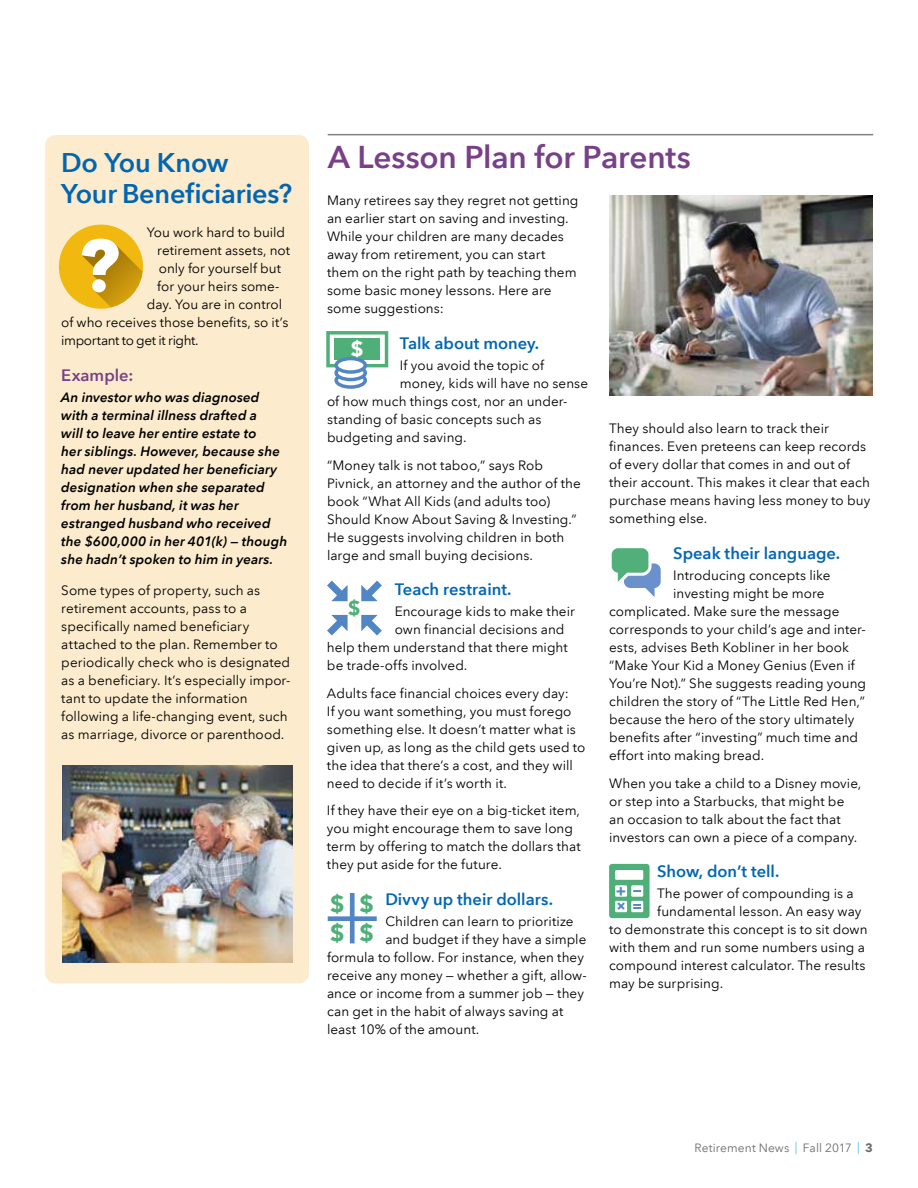
<style>
.page{position:relative;width:918px;height:1188px;background:#fff}
.page>*{position:absolute;margin:0;border:0;box-sizing:border-box;transform-origin:0 0}
.t1{font:600 31.5px "Avenir Next LT Com";letter-spacing:-.005em;color:#784088}
.t2{font:600 27px/31.5px "Avenir Next LT Com";letter-spacing:-.01em;color:#0066b3}
.t3{font:700 23.4px/29.7px "Avenir Next LT Com";color:#4eaf78}
.t4{font:700 20.85px "Avenir Next LT Com";color:#fff}
.t5{font:700 20.1px "Avenir Next LT Com";color:#4eaf78}
.t6{font:600 16.5px "Avenir Next LT Com";color:#0066b3}
.t7{font:600 16.5px "Avenir Next LT Com";color:#784088}
.t8{font:700 15.45px "Avenir Next LT Com";color:#5285c4}
.t9{font:13.5px/18px "Avenir Next LT Com";letter-spacing:.005em;color:#000}
.t10{font:italic 600 13.5px/18px "Avenir Next LT Com";letter-spacing:.01em;color:#000}
.t11{font:13.5px "Avenir Next LT Com";letter-spacing:-.03em;color:#000}
.t12{font:12px "Avenir Next LT Com";letter-spacing:.005em;color:#6d6e71}
.s1{color:#00a6e9}
.s2{font-weight:700}
</style>
<div class="page">
<hr style="left:328px;top:134px;width:545px;height:1px;background:#808285">
<img style="left:609px;top:195px;width:264px;height:200px">
<div style="left:45px;top:135px;width:264px;height:848px;background:#fceccd;border-radius:11px"></div>
<svg style="left:59px;top:225px;width:84px;height:84px"></svg>
<img style="left:63px;top:765px;width:230px;height:198px">
<div style="left:326px;top:331px;width:62px;height:36px;border:3px solid #4eaf78"></div>
<div style="left:335px;top:338px;width:45px;height:22px;background:#4eaf78"></div>
<svg style="left:336px;top:374px;width:29px;height:13px"></svg>
<div style="left:334px;top:372px;width:33px;height:17px;border:3px solid #5285c4;border-radius:50%"></div>
<svg style="left:336px;top:366px;width:29px;height:14px"></svg>
<div style="left:334px;top:364px;width:33px;height:17px;border:3px solid #5285c4;border-radius:50%"></div>
<svg style="left:336px;top:359px;width:29px;height:13px"></svg>
<div style="left:334px;top:357px;width:33px;height:17px;border:3px solid #5285c4;border-radius:50%"></div>
<svg style="left:624px;top:564px;width:37px;height:33px"></svg>
<div style="left:612px;top:548px;width:36px;height:25px;background:#51b07a;border-radius:6px"></div>
<div style="left:609px;top:864px;width:41px;height:54px;background:#4eaf78;border-radius:3px"></div>
<div style="left:615px;top:885px;width:12px;height:12px;background:#fff"></div>
<div style="left:615px;top:870px;width:28px;height:10px;background:#fff"></div>
<div style="left:631px;top:885px;width:12px;height:12px;background:#fff"></div>
<div style="left:631px;top:901px;width:12px;height:11px;background:#fff"></div>
<svg style="left:633px;top:890px;width:8px;height:2px"></svg>
<svg style="left:633px;top:904px;width:8px;height:5px"></svg>
<div style="left:350px;top:893px;width:5px;height:50px;background:#5285c4"></div>
<div style="left:328px;top:916px;width:49px;height:5px;background:#5285c4"></div>
<svg style="left:327px;top:581px;width:21px;height:20px"></svg>
<svg style="left:361px;top:581px;width:21px;height:20px"></svg>
<svg style="left:327px;top:615px;width:21px;height:20px"></svg>
<svg style="left:361px;top:615px;width:21px;height:20px"></svg>
<svg style="left:615px;top:900px;width:12px;height:12px"></svg>
<h2 class="t2" style="left:61px;top:146px;width:233px">Do You Know<br>Your Beneficiaries?</h2>
<p class="t9" style="left:147px;top:224px;width:140px">You work hard to build</p>
<p class="t9" style="left:157px;top:242px;width:134px">retirement assets, not</p>
<p class="t9" style="left:159px;top:260px;width:124px">only for yourself but</p>
<p class="t9" style="left:157px;top:278px;width:124px">for your heirs some-</p>
<p class="t9" style="left:147px;top:296px;width:137px">day. You are in control</p>
<p class="t9" style="left:61px;top:314px;width:229px">of who receives those benefits, so it’s</p>
<p class="t11" style="left:61px;top:333px;width:139px">important to get it right.</p>
<p class="t7" style="left:61px;top:365px;width:74px">Example:</p>
<p class="t10" style="left:61px;top:388px;width:227px">An investor who was diagnosed with a terminal illness drafted a<br>will to leave her entire estate to<br>her siblings. However, because she had never updated her beneficiary designation when she separated from her husband, it was her estranged husband who received the $600,000 in her 401(k) — though she hadn’t spoken to him in years.</p>
<p class="t9" style="left:61px;top:581px;width:231px">Some types of property, such as retirement accounts, pass to a specifically named beneficiary attached to the plan. Remember to periodically check who is designated as a beneficiary. It’s especially impor&shy;tant to update the information following a life-changing event, such as marriage, divorce or parenthood.</p>
<h1 class="t1" style="left:328px;top:138px;width:365px">A Lesson Plan for Parents</h1>
<p class="t9" style="left:327px;top:192px;width:253px">Many retirees say they regret not getting an earlier start on saving and investing.<br>While your children are many decades away from retirement, you can start them on the right path by teaching them some basic money lessons. Here are some suggestions:</p>
<p class="t6" style="left:400px;top:333px;width:141px">Talk about money.</p>
<p class="t9" style="left:400px;top:356px;width:146px">If you avoid the topic of</p>
<p class="t9" style="left:400px;top:374px;width:190px">money, kids will have no sense</p>
<p class="t9" style="left:327px;top:392px;width:242px">of how much things cost, nor an under-</p>
<p class="t9" style="left:327px;top:410px;width:216px">standing of basic concepts such as</p>
<p class="t9" style="left:327px;top:428px;width:141px">budgeting and saving.</p>
<p class="t9" style="left:327px;top:456px;width:255px">“Money talk is not taboo,” says Rob Pivnick, an attorney and the author of the book “What All Kids (and adults too)<br>Should Know About Saving &amp; Investing.” He suggests involving children in both large and small buying decisions.</p>
<p class="t6" style="left:395px;top:579px;width:118px">Teach restraint.</p>
<p class="t9" style="left:395px;top:602px;width:182px">Encourage kids to make their</p>
<p class="t9" style="left:395px;top:620px;width:171px">own financial decisions and</p>
<p class="t9" style="left:327px;top:638px;width:242px">help them understand that there might</p>
<p class="t9" style="left:327px;top:656px;width:142px">be trade-offs involved.</p>
<p class="t9" style="left:327px;top:684px;width:260px">Adults face financial choices every day:<br>If you want something, you must forego something else. It doesn’t matter what is given up, as long as the child gets used to the idea that there’s a cost, and they will need to decide if it’s worth it.</p>
<p class="t9" style="left:327px;top:802px;width:255px">If they have their eye on a big-ticket item, you might encourage them to save long term by offering to match the dollars that they put aside for the future.</p>
<p class="t6" style="left:385px;top:889px;width:169px">Divvy up their dollars.</p>
<p class="t9" style="left:385px;top:912px;width:190px">Children can learn to prioritize</p>
<p class="t9" style="left:385px;top:930px;width:203px">and budget if they have a simple</p>
<p class="t9" style="left:327px;top:948px;width:258px">formula to follow. For instance, when they</p>
<p class="t9" style="left:327px;top:966px;width:261px">receive any money — whether a gift, allow-</p>
<p class="t9" style="left:327px;top:984px;width:258px">ance or income from a summer job — they</p>
<p class="t9" style="left:327px;top:1002px;width:238px">can get in the habit of always saving at</p>
<p class="t9" style="left:327px;top:1020px;width:154px">least 10% of the amount.</p>
<h3 class="t4" style="left:351px;top:336px;width:15px">$</h3>
<h3 class="t5" style="left:348px;top:596px;width:14px">$</h3>
<h3 class="t3" style="left:330px;top:888px;width:17px">$</h3>
<h3 class="t3" style="left:330px;top:918px;width:17px">$</h3>
<h3 class="t3" style="left:359px;top:888px;width:17px">$ $</h3>
<p class="t9" style="left:609px;top:420px;width:263px">They should also learn to track their finances. Even preteens can keep records of every dollar that comes in and out of their account. This makes it clear that each purchase means having less money to buy something else.</p>
<p class="t6" style="left:673px;top:543px;width:168px">Speak their language.</p>
<p class="t9" style="left:673px;top:566px;width:159px">Introducing concepts like</p>
<p class="t9" style="left:673px;top:584px;width:153px">investing might be more</p>
<p class="t9" style="left:609px;top:602px;width:232px">complicated. Make sure the message</p>
<p class="t9" style="left:609px;top:620px;width:258px">corresponds to your child’s age and inter-</p>
<p class="t9" style="left:609px;top:638px;width:241px">ests, advises Beth Kobliner in her book</p>
<p class="t9" style="left:609px;top:656px;width:247px">“Make Your Kid a Money Genius (Even if</p>
<p class="t9" style="left:609px;top:674px;width:258px">You’re Not).” She suggests reading young</p>
<p class="t9" style="left:609px;top:692px;width:257px">children the story of “The Little Red Hen,”</p>
<p class="t9" style="left:609px;top:710px;width:247px">because the hero of the story ultimately</p>
<p class="t9" style="left:609px;top:728px;width:251px">benefits after “investing” much time and</p>
<p class="t9" style="left:609px;top:746px;width:157px">effort into making bread.</p>
<p class="t9" style="left:609px;top:774px;width:254px">When you take a child to a Disney movie, or step into a Starbucks, that might be an occasion to talk about the fact that investors can own a piece of a company.</p>
<p class="t6" style="left:657px;top:861px;width:124px">Show, don’t tell.</p>
<p class="t9" style="left:657px;top:884px;width:198px">The power of compounding is a</p>
<p class="t9" style="left:657px;top:902px;width:206px">fundamental lesson. An easy way</p>
<p class="t9" style="left:609px;top:920px;width:260px">to demonstrate this concept is to sit down</p>
<p class="t9" style="left:609px;top:938px;width:257px">with them and run some numbers using a</p>
<p class="t9" style="left:609px;top:956px;width:258px">compound interest calculator. The results</p>
<p class="t9" style="left:609px;top:974px;width:116px">may be surprising.</p>
<p class="t8" style="left:616px;top:881px;width:12px">+</p>
<p class="t12" style="left:694px;top:1140px;width:180px">Retirement News <span class="s1">|</span> Fall 2017 <span class="s1">|</span> <span class="s2">3</span></p>
</div>
